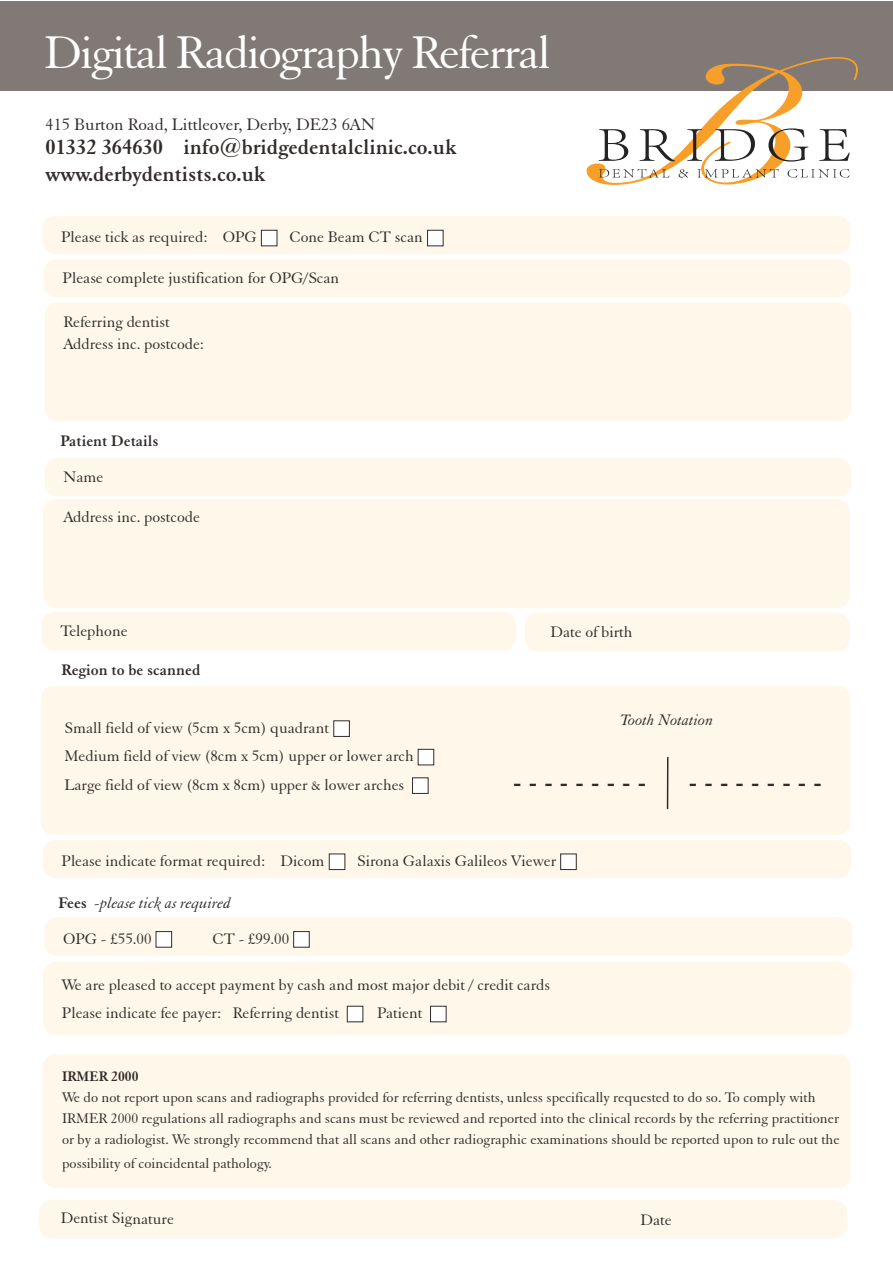
<style>
.page{position:relative;width:893px;height:1263px;background:#fff}
.page>*{position:absolute;margin:0;border:0;box-sizing:border-box;transform-origin:0 0}
.t1{font:49.5px "Elegant Garamond BT";letter-spacing:-.035em;color:#fff}
.t2{font:25.5px "Helvetica";color:#312c2a}
.t3{font:700 22.5px/27px "Elegant Garamond BT";color:#312c2a}
.t4{font:18px "Elegant Garamond BT";color:#312c2a}
.t5{font:16.5px/28.5px "Elegant Garamond BT";color:#312c2a}
.t6{font:italic 16.5px "Elegant Garamond BT";color:#312c2a}
.t7{font:700 16.5px "Elegant Garamond BT";color:#312c2a}
.t8{font:15px/21px "Elegant Garamond BT";color:#312c2a}
.t9{font:700 15px "Elegant Garamond BT";color:#312c2a}
.s1{color:#fff}
.s2{font-weight:700;font-style:normal}
</style>
<div class="page">
<div style="left:0;top:1px;width:892px;height:90px;background:#817976"></div>
<svg style="left:587px;top:57px;width:271px;height:128px"></svg>
<div style="left:43px;top:1054px;width:807px;height:134px;background:#fef7ea;border-radius:13px"></div>
<div style="left:39px;top:1200px;width:808px;height:38px;background:#fef7ea;border-radius:13px"></div>
<div style="left:43px;top:216px;width:807px;height:38px;background:#fef7ea;border-radius:13px"></div>
<div style="left:44px;top:259px;width:806px;height:39px;background:#fef7ea;border-radius:13px"></div>
<div style="left:41px;top:686px;width:809px;height:149px;background:#fef7ea;border-radius:13px"></div>
<div style="left:44px;top:917px;width:808px;height:39px;background:#fef7ea;border-radius:13px"></div>
<div style="left:45px;top:302px;width:806px;height:119px;background:#fef7ea;border-radius:13px"></div>
<div style="left:45px;top:458px;width:806px;height:38px;background:#fef7ea;border-radius:13px"></div>
<div style="left:43px;top:499px;width:807px;height:109px;background:#fef7ea;border-radius:13px"></div>
<div style="left:42px;top:612px;width:474px;height:38px;background:#fef7ea;border-radius:13px"></div>
<div style="left:525px;top:613px;width:325px;height:38px;background:#fef7ea;border-radius:13px"></div>
<div style="left:43px;top:840px;width:808px;height:38px;background:#fef7ea;border-radius:13px"></div>
<hr style="left:667px;top:757px;width:1px;height:52px;background:#312c2a">
<div style="left:43px;top:962px;width:808px;height:73px;background:#fef7ea;border-radius:13px"></div>
<h1 class="t1" style="left:44px;top:23px;width:508px">Digital Radiography Referral</h1>
<p class="t4" style="left:46px;top:113px;width:331px">415 Burton Road, Littleover, Derby, DE23 6AN</p>
<h3 class="t3" style="left:46px;top:133px;width:412px">01332 364630 info@bridgedentalclinic.co.uk www.derbydentists.co.uk</h3>
<p class="t5" style="left:61px;top:222px;width:384px">Please tick as required: OPG <span class="s1">■</span> Cone Beam CT scan <span class="s1">■</span></p>
<p class="t5" style="left:63px;top:264px;width:278px">Please complete justification for OPG/Scan</p>
<p class="t5" style="left:63px;top:310px;width:142px;line-height:22.5px">Referring dentist<br>Address inc. postcode:</p>
<p class="t7" style="left:60px;top:431px;width:100px">Patient Details</p>
<p class="t5" style="left:63px;top:462px;width:41px">Name</p>
<p class="t5" style="left:63px;top:502px;width:138px">Address inc. postcode</p>
<p class="t5" style="left:60px;top:616px;width:69px">Telephone</p>
<p class="t5" style="left:550px;top:617px;width:84px">Date of birth</p>
<p class="t7" style="left:62px;top:659px;width:140px">Region to be scanned</p>
<p class="t5" style="left:64px;top:713px;width:372px">Small field of view (5cm x 5cm) quadrant <span class="s1">■<br></span>Medium field of view (8cm x 5cm) upper or lower arch <span class="s1">■<br></span>Large field of view (8cm x 8cm) upper &amp; lower arches <span class="s1">■</span></p>
<p class="t6" style="left:620px;top:710px;width:95px">Tooth Notation</p>
<h2 class="t2" style="left:513px;top:766px;width:135px">---------</h2>
<h2 class="t2" style="left:689px;top:766px;width:135px">---------</h2>
<p class="t5" style="left:62px;top:846px;width:517px">Please indicate format required: Dicom <span class="s1">■</span> Sirona Galaxis Galileos Viewer <span class="s1">■</span></p>
<p class="t6" style="left:59px;top:893px;width:174px"><span class="s2">Fees</span> -please tick as required</p>
<p class="t5" style="left:63px;top:924px;width:111px">OPG - £55.00 <span class="s1">■</span></p>
<p class="t5" style="left:212px;top:924px;width:99px">CT - £99.00 <span class="s1">■</span></p>
<p class="t5" style="left:62px;top:970px;width:490px">We are pleased to accept payment by cash and most major debit / credit cards<br>Please indicate fee payer: Referring dentist <span class="s1">■</span> Patient <span class="s1">■</span></p>
<p class="t9" style="left:62px;top:1067px;width:78px">IRMER 2000</p>
<p class="t8" style="left:62px;top:1086px;width:779px">We do not report upon scans and radiographs provided for referring dentists, unless specifically requested to do so. To comply with<br>IRMER 2000 regulations all radiographs and scans must be reviewed and reported into the clinical records by the referring practitioner or by a radiologist. We strongly recommend that all scans and other radiographic examinations should be reported upon to rule out the</p>
<p class="t8" style="left:62px;top:1153px;width:211px">possibility of coincidental pathology.</p>
<p class="t5" style="left:61px;top:1203px;width:115px">Dentist Signature</p>
<p class="t5" style="left:640px;top:1205px;width:33px">Date</p>
</div>
